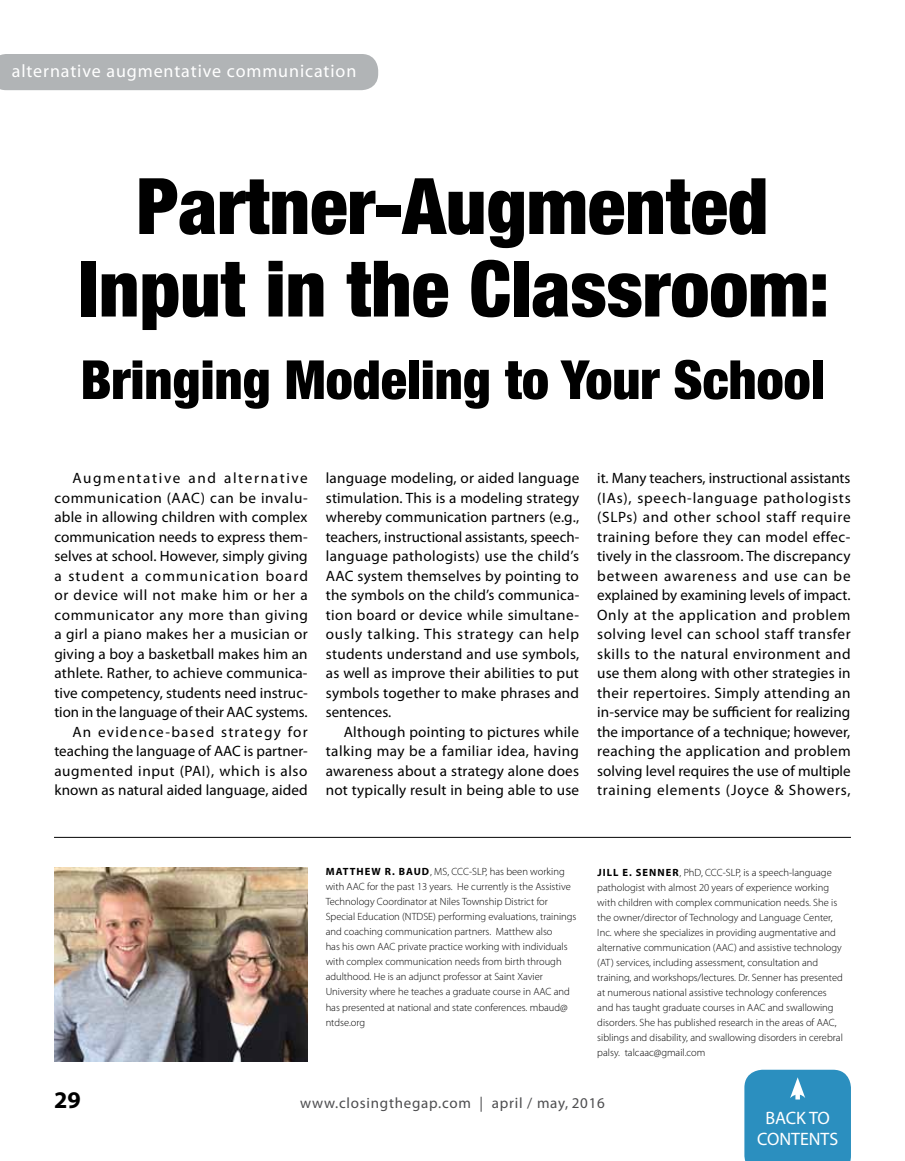
<style>
.page{position:relative;width:905px;height:1161px;background:#fff}
.page>*{position:absolute;margin:0;border:0;box-sizing:border-box;transform-origin:0 0}
.t1{font:900 condensed 78px/82.5px "Helvetica Neue";color:#000;text-align:center}
.t2{font:900 condensed 54px "Helvetica Neue";color:#000}
.t3{font:700 24px "Myriad";color:#000}
.t4{font:18px "Myriad";letter-spacing:.05em;color:#fff}
.t5{font:18px/21px "Myriad";color:#fff;text-align:center}
.t6{font:15px/19.5px "Myriad Pro";letter-spacing:.015em;color:#000;text-align:justify}
.t7{font:15px "Myriad Pro";letter-spacing:.05em;color:#4d4d4f}
.t8{font:300 10.5px/15px "Myriad Pro";color:#000}
.t9{font:700 10.5px "Myriad Pro";letter-spacing:.1em;color:#000}
.s1{font-weight:700}
.s2{font-family:"Myriad"}
</style>
<div class="page">
<div style="left:744px;top:1070px;width:106px;height:91px;background:#2b8fbf"></div>
<hr style="left:54px;top:837px;width:796px;height:1px;background:#000">
<div style="left:0;top:54px;width:378px;height:36px;background:#b1b4b6"></div>
<img style="left:54px;top:868px;width:254px;height:193px">
<p class="t4" style="left:12px;top:62px;width:346px">alternative augmentative communication</p>
<h1 class="t1" style="left:79px;top:161px;width:752px">Partner-Augmented<br>Input in the Classroom:</h1>
<h2 class="t2" style="left:80px;top:335px;width:745px">Bringing Modeling to Your School</h2>
<p class="t6" style="left:54px;top:468px;width:255px;text-align:right">Augmentative and alternative communication (AAC) can be invalu&shy;able in allowing children with complex communication needs to express them&shy;selves at school. However, simply giving a student a communication board or device will not make him or her a communicator any more than giving a girl a piano makes her a musician or giving a boy a basketball makes him an athlete. Rather, to achieve communica&shy;tive competency, students need instruc&shy;tion in the language of their AAC systems.<br>An evidence-based strategy for teaching the language of AAC is partner&shy;augmented input (PAI), which is also known as natural aided language, aided</p>
<p class="t6" style="left:326px;top:468px;width:255px">language modeling, or aided language stimulation. This is a modeling strategy whereby communication partners (e.g., teachers, instructional assistants, speech&shy;language pathologists) use the child’s AAC system themselves by pointing to the symbols on the child’s communica&shy;tion board or device while simultane&shy;ously talking. This strategy can help students understand and use symbols, as well as improve their abilities to put symbols together to make phrases and sentences.</p>
<p class="t6" style="left:326px;top:721px;width:255px;text-indent:18px">Although pointing to pictures while talking may be a familiar idea, having awareness about a strategy alone does not typically result in being able to use</p>
<p class="t6" style="left:597px;top:468px;width:255px">it. Many teachers, instructional assistants (IAs), speech-language pathologists (SLPs) and other school staff require training before they can model effec&shy;tively in the classroom. The discrepancy between awareness and use can be explained by examining levels of impact.<br>Only at the application and problem solving level can school staff transfer skills to the natural environment and use them along with other strategies in their repertoires. Simply attending an in-service may be sufficient for realizing the importance of a technique; however, reaching the application and problem solving level requires the use of multiple training elements (Joyce &amp; Showers,</p>
<p class="t8" style="left:326px;top:864px;width:252px;text-indent:59px"><span class="s1">R . B AUD</span> , MS, CCC-SLP, has been working with AAC for the past 13 years. He currently is the Assistive Technology Coordinator at Niles Township District for Special Education (NTDSE) performing evaluations, trainings and coaching communication partners. Matthew also<br>has his own AAC private practice working with individuals with complex communication needs from birth through adulthood. He is an adjunct professor at Saint Xavier University where he teaches a graduate course in AAC and has presented at national and state conferences. mbaud@ ntdse.org</p>
<p class="t8" style="left:597px;top:864px;width:247px"><span class="s1">JILL E. SE NNE R</span>, PhD, CCC-SLP, is a speech-language pathologist with almost 20 years of experience working with children with complex communication needs. She is the owner/director of Technology and Language Center, Inc. where she specializes in providing augmentative and alternative communication (AAC) and assistive technology (AT) services, including assessment, consultation and training, and workshops/lectures. Dr. Senner has presented at numerous national assistive technology conferences and has taught graduate courses in AAC and swallowing disorders. She has published research in the areas of AAC, siblings and disability, and swallowing disorders in cerebral palsy. talcaac@gmail.com</p>
<p class="t9" style="left:326px;top:865px;width:40px">MATTHEW</p>
<h3 class="t3" style="left:54px;top:1087px;width:28px">29</h3>
<p class="t7" style="left:300px;top:1093px;width:306px">www.closingthegap.com | <span class="s2">april / may, 2016</span></p>
<p class="t5" style="left:757px;top:1108px;width:83px">BACK TO<br>CONTENTS</p>
</div>
